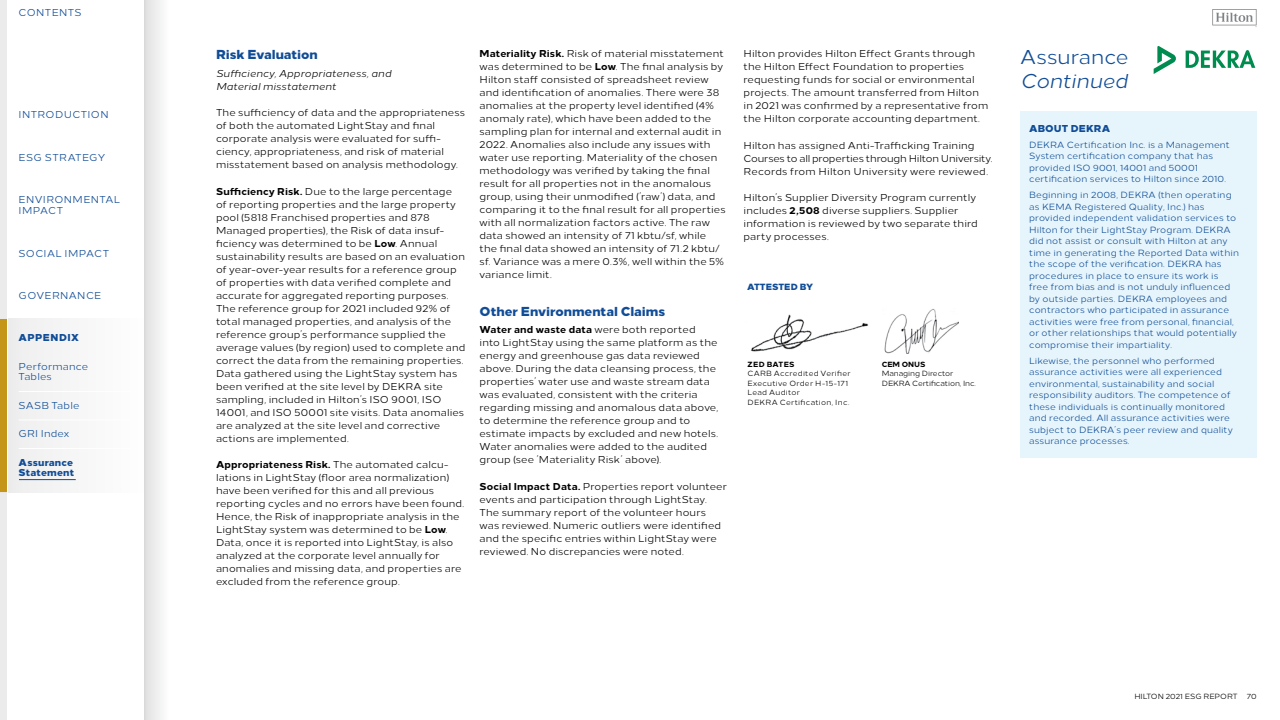
<style>
.page{position:relative;width:1280px;height:720px;background:#fff}
.page>*{position:absolute;margin:0;border:0;box-sizing:border-box;transform-origin:0 0}
.t1{font:20px/24px "Loew Two Zero";color:#114d97}
.t2{font:800 13px "Loew Two Zero";color:#114d97}
.Body_Copy{font:10px/13px "Loew Two Zero";letter-spacing:.015em;color:#000}
.TOC-Section_Offstate{font:10px/11px "Loew Two Zero";letter-spacing:.035em;color:#114d97}
.Body_Copy-2{font:italic 10px/13px "Loew Two Zero";letter-spacing:.01em;color:#000}
.TOC-Item_Blue{font:800 10px/10.5px "Loew Two Zero";letter-spacing:.015em;color:#114d97}
.TOC-Item_First_Item{font:10px/10.5px "Loew Two Zero";letter-spacing:.015em;color:#114d97}
.TOC-Item_Blue-2{font:10px "Loew Two Zero";letter-spacing:.015em;color:#114d97}
.TOC-Section_Active{font:800 10px "Loew Two Zero";letter-spacing:.04em;color:#114d97}
.Box_Copy_Bullets{font:9px/11.5px "Loew Two Zero";letter-spacing:.015em;color:#114d97}
.Box_Copy_Subhead{font:800 9px "Loew Two Zero";letter-spacing:.005em;color:#114d97}
.Body_Copy-First_Para{font:7.5px "Loew Two Zero";letter-spacing:.035em;color:#000}
.Body_Copy-First_Para-2{font:7.5px/9.5px "Loew Two Zero";letter-spacing:-.01em;color:#000}
.Body_Copy-First_Para-3{font:7.5px "Loew Two Zero";letter-spacing:.015em;color:#000}
.Body_Copy-First_Para-4{font:800 7.5px "Loew Two Zero";letter-spacing:.045em;color:#000}
.s1{font-weight:800}
.s2{font-style:italic}
</style>
<div class="page">
<div style="left:144px;top:0;width:24px;height:720px;background:linear-gradient(to right,#dfdfe0,#fbfbfc)"></div>
<img style="left:751px;top:314px;width:117px;height:38px">
<img style="left:884px;top:309px;width:75px;height:45px">
<div style="left:1020px;top:111px;width:237px;height:347px;background:#e6f5fc"></div>
<svg style="left:1186px;top:50px;width:69px;height:18px"></svg>
<svg style="left:1154px;top:46px;width:22px;height:28px"></svg>
<div style="left:0;top:0;width:7px;height:720px;background:#ebebec"></div>
<div style="left:9px;top:319px;width:135px;height:173px;background:#f6f6f6"></div>
<div style="left:0;top:319px;width:7px;height:173px;background:#c5951a"></div>
<svg style="left:1212px;top:9px;width:45px;height:18px"></svg>
<hr style="left:19px;top:391px;width:111px;height:1px;background:#fff">
<hr style="left:19px;top:419px;width:111px;height:1px;background:#fff">
<hr style="left:19px;top:448px;width:111px;height:1px;background:#fff">
<hr style="left:19px;top:479px;width:57px;height:1px;background:#114d97">
<p class="TOC-Section_Offstate" style="left:19px;top:6px;width:64px">CONTENTS</p>
<p class="TOC-Section_Offstate" style="left:19px;top:108px;width:92px">INTRODUCTION</p>
<p class="TOC-Section_Offstate" style="left:19px;top:151px;width:88px">ESG STRATEGY</p>
<p class="TOC-Section_Offstate" style="left:19px;top:193px;width:103px">ENVIRONMENTAL<br>IMPACT</p>
<p class="TOC-Section_Offstate" style="left:19px;top:247px;width:92px">SOCIAL IMPACT</p>
<p class="TOC-Section_Offstate" style="left:19px;top:289px;width:84px">GOVERNANCE</p>
<p class="TOC-Section_Active" style="left:19px;top:329px;width:62px">APPENDIX</p>
<p class="TOC-Item_First_Item" style="left:19px;top:360px;width:71px">Performance<br>Tables</p>
<p class="TOC-Item_Blue-2" style="left:19px;top:397px;width:62px">SASB Table</p>
<p class="TOC-Item_Blue-2" style="left:19px;top:426px;width:52px">GRI Index</p>
<p class="TOC-Item_Blue" style="left:19px;top:456px;width:57px">Assurance<br>Statement</p>
<h3 class="t2" style="left:216px;top:43px;width:103px">Risk Evaluation</h3>
<p class="Body_Copy-2" style="left:216px;top:66px;width:177px">Sufficiency, Appropriateness, and<br>Material misstatement</p>
<p class="Body_Copy" style="left:216px;top:105px;width:251px">The sufficiency of data and the appropriateness of both the automated LightStay and final corporate analysis were evaluated for suffi&shy;ciency, appropriateness, and risk of material misstatement based on analysis methodology.</p>
<p class="Body_Copy" style="left:216px;top:184px;width:251px"><span class="s1">Sufficiency Risk.</span> Due to the large percentage<br>of reporting properties and the large property pool (5818 Franchised properties and 878<br>Managed properties), the Risk of data insuf&shy;ficiency was determined to be <span class="s1">Low</span>. Annual sustainability results are based on an evaluation of year-over-year results for a reference group of properties with data verified complete and accurate for aggregated reporting purposes.<br>The reference group for 2021 included 92% of total managed properties, and analysis of the reference group’s performance supplied the average values (by region) used to complete and correct the data from the remaining properties.<br>Data gathered using the LightStay system has been verified at the site level by DEKRA site sampling, included in Hilton’s ISO 9001, ISO 14001, and ISO 50001 site visits. Data anomalies are analyzed at the site level and corrective actions are implemented.</p>
<p class="Body_Copy" style="left:216px;top:457px;width:250px"><span class="s1">Appropriateness Risk.</span> The automated calcu&shy;lations in LightStay (floor area normalization) have been verified for this and all previous reporting cycles and no errors have been found.<br>Hence, the Risk of inappropriate analysis in the LightStay system was determined to be <span class="s1">Low</span>.<br>Data, once it is reported into LightStay, is also analyzed at the corporate level annually for anomalies and missing data, and properties are excluded from the reference group.</p>
<p class="Body_Copy" style="left:480px;top:46px;width:248px"><span class="s1">Materiality Risk.</span> Risk of material misstatement was determined to be <span class="s1">Low</span>. The final analysis by Hilton staff consisted of spreadsheet review and identification of anomalies. There were 38 anomalies at the property level identified (4% anomaly rate), which have been added to the sampling plan for internal and external audit in 2022. Anomalies also include any issues with water use reporting. Materiality of the chosen methodology was verified by taking the final result for all properties not in the anomalous group, using their unmodified (’raw’) data, and comparing it to the final result for all properties with all normalization factors active. The raw data showed an intensity of 71 kbtu/sf, while the final data showed an intensity of 71.2 kbtu/ sf. Variance was a mere 0.3%, well within the 5% variance limit.</p>
<h3 class="t2" style="left:480px;top:300px;width:187px">Other Environmental Claims</h3>
<p class="Body_Copy" style="left:480px;top:322px;width:240px"><span class="s1">Water and waste data</span> were both reported into LightStay using the same platform as the energy and greenhouse gas data reviewed above. During the data cleansing process, the properties’ water use and waste stream data was evaluated, consistent with the criteria regarding missing and anomalous data above, to determine the reference group and to estimate impacts by excluded and new hotels.<br>Water anomalies were added to the audited group (see ’Materiality Risk’ above).</p>
<p class="Body_Copy" style="left:480px;top:479px;width:249px"><span class="s1">Social Impact Data.</span> Properties report volunteer events and participation through LightStay.<br>The summary report of the volunteer hours was reviewed. Numeric outliers were identified and the specific entries within LightStay were reviewed. No discrepancies were noted.</p>
<p class="Body_Copy" style="left:744px;top:46px;width:246px">Hilton provides Hilton Effect Grants through the Hilton Effect Foundation to properties requesting funds for social or environmental projects. The amount transferred from Hilton in 2021 was confirmed by a representative from the Hilton corporate accounting department.</p>
<p class="Body_Copy" style="left:744px;top:138px;width:250px">Hilton has assigned Anti-Trafficking Training<br>Courses to all properties through Hilton University.<br>Records from Hilton University were reviewed.</p>
<p class="Body_Copy" style="left:744px;top:190px;width:236px">Hilton’s Supplier Diversity Program currently includes <span class="s1">2,508</span> diverse suppliers. Supplier information is reviewed by two separate third party processes.</p>
<p class="Box_Copy_Subhead" style="left:747px;top:280px;width:68px">ATTESTED BY</p>
<p class="Body_Copy-First_Para-4" style="left:748px;top:358px;width:49px">ZED BATES</p>
<p class="Body_Copy-First_Para" style="left:748px;top:368px;width:105px">CARB Accredited Verifier</p>
<p class="Body_Copy-First_Para" style="left:748px;top:377px;width:102px">Executive Order H-15-171</p>
<p class="Body_Copy-First_Para" style="left:748px;top:387px;width:54px">Lead Auditor</p>
<p class="Body_Copy-First_Para" style="left:748px;top:396px;width:103px">DEKRA Certification, Inc.</p>
<p class="Body_Copy-First_Para-2" style="left:882px;top:359px;width:73px"><span class="s1">CEM ONUS<br></span>Managing Director</p>
<p class="Body_Copy-First_Para-2" style="left:882px;top:378px;width:96px">DEKRA Certification, Inc.</p>
<h1 class="t1" style="left:1020px;top:43px;width:110px">Assurance<br><span class="s2">Continued</span></h1>
<h4 class="TOC-Item_Blue" style="left:1029px;top:122px;width:83px">ABOUT DEKRA</h4>
<p class="Box_Copy_Bullets" style="left:1029px;top:138px;width:202px">DEKRA Certification Inc. is a Management System certification company that has provided ISO 9001, 14001 and 50001 certification services to Hilton since 2010.</p>
<p class="Box_Copy_Bullets" style="left:1029px;top:189px;width:211px">Beginning in 2008, DEKRA (then operating as KEMA Registered Quality, Inc.) has provided independent validation services to Hilton for their LightStay Program. DEKRA did not assist or consult with Hilton at any time in generating the Reported Data within the scope of the verification. DEKRA has procedures in place to ensure its work is free from bias and is not unduly influenced by outside parties. DEKRA employees and contractors who participated in assurance activities were free from personal, financial, or other relationships that would potentially compromise their impartiality.</p>
<p class="Box_Copy_Bullets" style="left:1029px;top:354px;width:205px">Likewise, the personnel who performed assurance activities were all experienced environmental, sustainability and social responsibility auditors. The competence of these individuals is continually monitored and recorded. All assurance activities were subject to DEKRA’s peer review and quality assurance processes.</p>
<p class="Body_Copy-First_Para-3" style="left:1134px;top:690px;width:124px">HILTON 2021 ESG REPORT 70</p>
</div>
